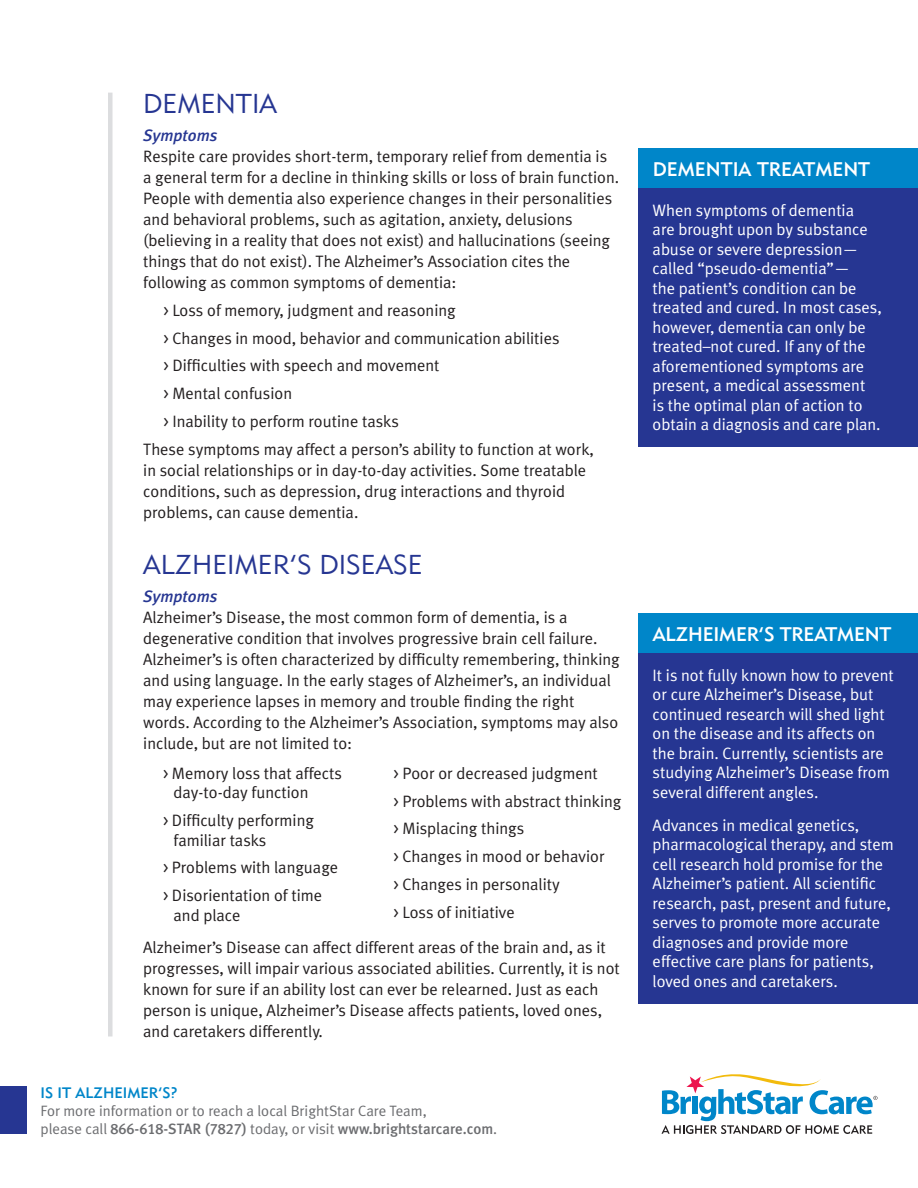
<style>
.page{position:relative;width:918px;height:1188px;background:#fff}
.page>*{position:absolute;margin:0;border:0;box-sizing:border-box;transform-origin:0 0}
.t1{font:27px "Geometric 415 BT Lite A";color:#263692}
.t2{font:19.5px "Geometric 415 BT Medium A";letter-spacing:-.01em;color:#fff}
.t3{font:16.5px/21px "Meta Plus Normal";color:#231f20}
.t4{font:16.5px/19.5px "Meta Plus Normal";color:#fff}
.t5{font:italic 500 16.5px "Meta Plus";color:#263692}
.t6{font:15px/18px "Meta Plus Normal";color:#6c6d70}
.t7{font:15px "Geometric 415 BT Medium A";color:#0086c9}
.s1{font-family:"Meta Plus Normal Caps"}
.s2{font-family:"Meta Plus Medium Caps"}
.s3{font-family:"Meta Plus";font-weight:500}
</style>
<div class="page">
<hr style="left:108px;top:93px;width:4px;height:943px;background:#dcdddf">
<svg style="left:662px;top:1074px;width:216px;height:60px"></svg>
<div style="left:0;top:1086px;width:27px;height:48px;background:#263692"></div>
<div style="left:638px;top:148px;width:280px;height:298px;background:#263692"></div>
<div style="left:638px;top:613px;width:280px;height:391px;background:#263692"></div>
<div style="left:638px;top:148px;width:280px;height:40px;background:#0086c9"></div>
<div style="left:638px;top:613px;width:280px;height:40px;background:#0086c9"></div>
<h1 class="t1" style="left:143px;top:87px;width:135px">DEMENTIA</h1>
<p class="t5" style="left:143px;top:126px;width:76px">Symptoms</p>
<p class="t3" style="left:143px;top:146px;width:478px">Respite care provides short-term, temporary relief from dementia is a general term for a decline in thinking skills or loss of brain function.<br>People with dementia also experience changes in their personalities and behavioral problems, such as agitation, anxiety, delusions (believing in a reality that does not exist) and hallucinations (seeing things that do not exist). The Alzheimer’s Association cites the following as common symptoms of dementia:</p>
<p class="t3" style="left:163px;top:299px;width:294px"><span class="s1">&gt;</span> Loss of memory, judgment and reasoning</p>
<p class="t3" style="left:163px;top:327px;width:398px"><span class="s1">&gt;</span> Changes in mood, behavior and communication abilities</p>
<p class="t3" style="left:163px;top:355px;width:277px"><span class="s1">&gt;</span> Difficulties with speech and movement</p>
<p class="t3" style="left:163px;top:383px;width:130px"><span class="s1">&gt;</span> Mental confusion</p>
<p class="t3" style="left:163px;top:410px;width:237px"><span class="s1">&gt;</span> Inability to perform routine tasks</p>
<p class="t3" style="left:143px;top:438px;width:452px">These symptoms may affect a person’s ability to function at work,</p>
<p class="t3" style="left:143px;top:459px;width:445px">in social relationships or in day-to-day activities. Some treatable conditions, such as depression, drug interactions and thyroid problems, can cause dementia.</p>
<h1 class="t1" style="left:143px;top:548px;width:281px">ALZHEIMER’S DISEASE</h1>
<p class="t5" style="left:143px;top:587px;width:76px">Symptoms</p>
<p class="t3" style="left:143px;top:607px;width:478px">Alzheimer’s Disease, the most common form of dementia, is a degenerative condition that involves progressive brain cell failure.<br>Alzheimer’s is often characterized by difficulty remembering, thinking and using language. In the early stages of Alzheimer’s, an individual may experience lapses in memory and trouble finding the right words. According to the Alzheimer’s Association, symptoms may also include, but are not limited to:</p>
<p class="t3" style="left:174px;top:763px;width:170px;line-height:19.5px;text-indent:-10px"><span class="s1">&gt;</span> Memory loss that affects day-to-day function</p>
<p class="t3" style="left:174px;top:810px;width:142px;line-height:19.5px;text-indent:-10px"><span class="s1">&gt;</span> Difficulty performing familiar tasks</p>
<p class="t3" style="left:163px;top:854px;width:177px;line-height:27.8px"><span class="s1">&gt;</span> Problems with language <span class="s1">&gt;</span> Disorientation of time</p>
<p class="t3" style="left:174px;top:904px;width:68px">and place</p>
<p class="t3" style="left:394px;top:759px;width:229px;line-height:27.8px"><span class="s1">&gt;</span> Poor or decreased judgment<br><span class="s1">&gt;</span> Problems with abstract thinking <span class="s1">&gt;</span> Misplacing things<br><span class="s1">&gt;</span> Changes in mood or behavior<br><span class="s1">&gt;</span> Changes in personality<br><span class="s1">&gt;</span> Loss of initiative</p>
<p class="t3" style="left:143px;top:936px;width:478px">Alzheimer’s Disease can affect different areas of the brain and, as it progresses, will impair various associated abilities. Currently, it is not known for sure if an ability lost can ever be relearned. Just as each person is unique, Alzheimer’s Disease affects patients, loved ones, and caretakers differently.</p>
<p class="t7" style="left:40px;top:1083px;width:139px">IS IT ALZHEIMER’S?</p>
<p class="t6" style="left:40px;top:1101px;width:458px">For more information or to reach a local BrightStar Care Team,<br>please call <span class="s2">866-618-STAR (7827)</span> today, or visit <span class="s3">www.brightstarcare.com</span>.</p>
<p class="t2" style="left:653px;top:157px;width:219px">DEMENTIA TREATMENT</p>
<p class="t4" style="left:653px;top:200px;width:231px">When symptoms of dementia<br>are brought upon by substance abuse or severe depression— called “pseudo-dementia”—<br>the patient’s condition can be treated and cured. In most cases, however, dementia can only be treated–not cured. If any of the aforementioned symptoms are present, a medical assessment<br>is the optimal plan of action to obtain a diagnosis and care plan.</p>
<p class="t2" style="left:653px;top:622px;width:240px">ALZHEIMER’S TREATMENT</p>
<p class="t4" style="left:653px;top:665px;width:243px">It is not fully known how to prevent or cure Alzheimer’s Disease, but continued research will shed light on the disease and its affects on the brain. Currently, scientists are studying Alzheimer’s Disease from several different angles.</p>
<p class="t4" style="left:653px;top:815px;width:243px">Advances in medical genetics, pharmacological therapy, and stem cell research hold promise for the<br>Alzheimer’s patient. All scientific research, past, present and future, serves to promote more accurate diagnoses and provide more effective care plans for patients, loved ones and caretakers.</p>
</div>
